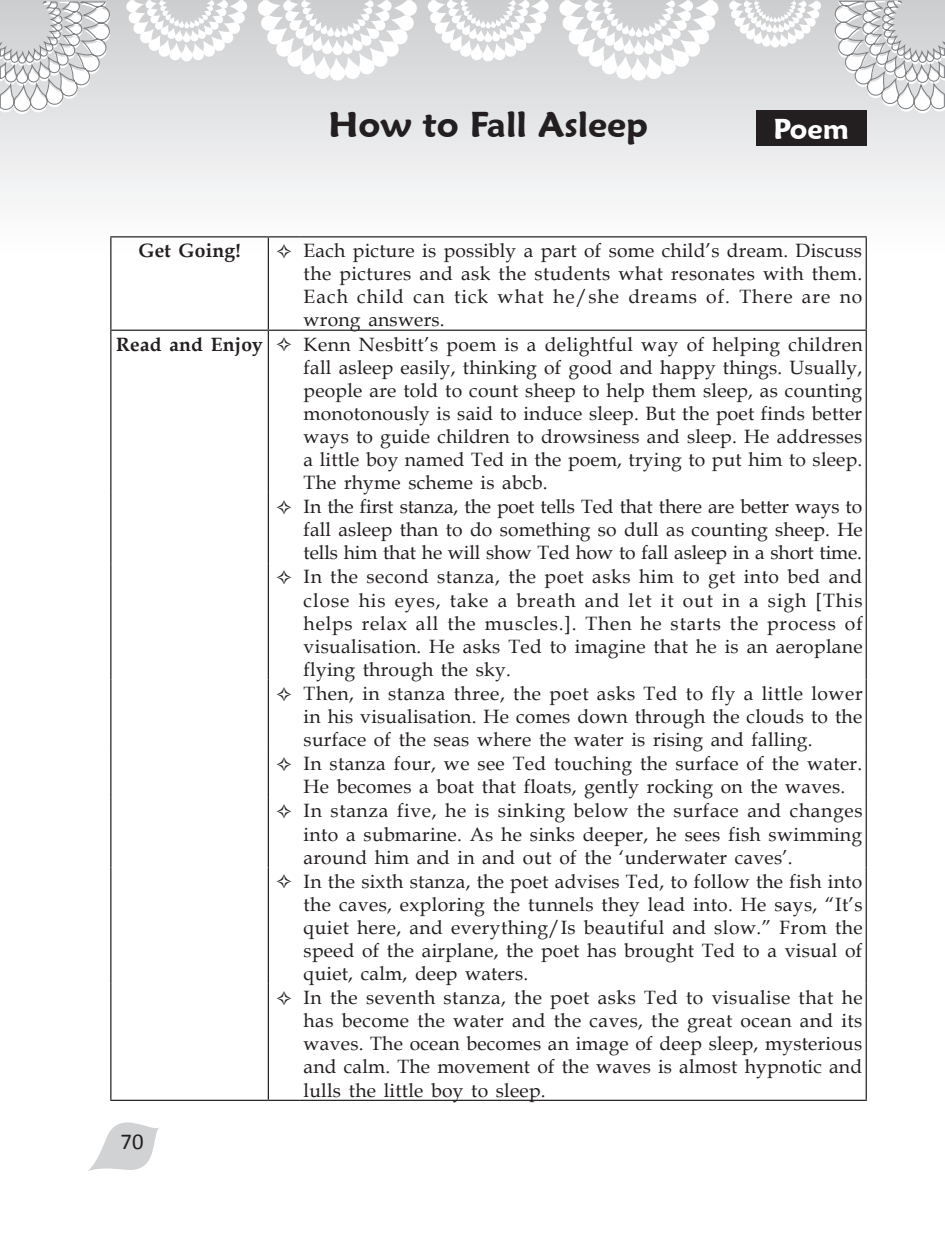
<style>
.page{position:relative;width:945px;height:1260px;background:#fff}
.page>*{position:absolute;margin:0;border:0;box-sizing:border-box;transform-origin:0 0}
.Chapter_head{font:600 35px "Maiandra GD";color:#231f20}
.Chapter_head-2{font:600 28px "Maiandra GD";color:#fff}
.t1{font:22.75px "Calibri";color:#231f20}
.Body_text{font:19.25px/23.1px "Book Antiqua";letter-spacing:.01em;color:#231f20;text-align:justify}
.Body_text-2{font:700 19.25px "Book Antiqua";letter-spacing:.01em;color:#231f20}
</style>
<div class="page">
<div style="left:0;top:0;width:944px;height:288px;background:linear-gradient(to bottom,#cdced1,#fff)"></div>
<svg style="left:559px;top:0;width:160px;height:81px"></svg>
<svg style="left:258px;top:0;width:159px;height:81px"></svg>
<svg style="left:427px;top:0;width:122px;height:61px"></svg>
<svg style="left:126px;top:0;width:121px;height:61px"></svg>
<svg style="left:729px;top:1px;width:92px;height:46px"></svg>
<svg style="left:834px;top:0;width:110px;height:114px"></svg>
<svg style="left:0;top:0;width:111px;height:115px"></svg>
<svg style="left:88px;top:1122px;width:71px;height:49px"></svg>
<hr style="left:110px;top:236px;width:158px;height:1px;background:#231f20">
<hr style="left:110px;top:237px;width:1px;height:93px;background:#231f20">
<hr style="left:268px;top:236px;width:32px;height:1px;background:#231f20">
<hr style="left:300px;top:236px;width:567px;height:1px;background:#231f20">
<hr style="left:866px;top:237px;width:1px;height:93px;background:#231f20">
<hr style="left:110px;top:331px;width:1px;height:162px;background:#231f20">
<hr style="left:866px;top:331px;width:1px;height:162px;background:#231f20">
<hr style="left:110px;top:493px;width:1px;height:70px;background:#231f20">
<hr style="left:866px;top:493px;width:1px;height:70px;background:#231f20">
<hr style="left:110px;top:563px;width:1px;height:117px;background:#231f20">
<hr style="left:866px;top:563px;width:1px;height:117px;background:#231f20">
<hr style="left:110px;top:680px;width:1px;height:70px;background:#231f20">
<hr style="left:866px;top:680px;width:1px;height:70px;background:#231f20">
<hr style="left:110px;top:750px;width:1px;height:47px;background:#231f20">
<hr style="left:866px;top:750px;width:1px;height:47px;background:#231f20">
<hr style="left:110px;top:797px;width:1px;height:70px;background:#231f20">
<hr style="left:866px;top:797px;width:1px;height:70px;background:#231f20">
<hr style="left:110px;top:867px;width:1px;height:117px;background:#231f20">
<hr style="left:866px;top:867px;width:1px;height:117px;background:#231f20">
<hr style="left:110px;top:984px;width:1px;height:116px;background:#231f20">
<hr style="left:866px;top:984px;width:1px;height:116px;background:#231f20">
<hr style="left:110px;top:1100px;width:158px;height:1px;background:#231f20">
<hr style="left:268px;top:1100px;width:32px;height:1px;background:#231f20">
<hr style="left:300px;top:1100px;width:567px;height:1px;background:#231f20">
<hr style="left:268px;top:237px;width:1px;height:93px;background:#231f20">
<hr style="left:110px;top:330px;width:158px;height:1px;background:#231f20">
<hr style="left:268px;top:330px;width:32px;height:1px;background:#231f20">
<hr style="left:268px;top:331px;width:1px;height:162px;background:#231f20">
<hr style="left:300px;top:330px;width:567px;height:1px;background:#231f20">
<hr style="left:268px;top:493px;width:1px;height:70px;background:#231f20">
<hr style="left:268px;top:563px;width:1px;height:117px;background:#231f20">
<hr style="left:268px;top:680px;width:1px;height:70px;background:#231f20">
<hr style="left:268px;top:750px;width:1px;height:47px;background:#231f20">
<hr style="left:268px;top:797px;width:1px;height:70px;background:#231f20">
<hr style="left:268px;top:867px;width:1px;height:117px;background:#231f20">
<hr style="left:268px;top:984px;width:1px;height:116px;background:#231f20">
<div style="left:756px;top:110px;width:110px;height:36px;background:#231f20"></div>
<svg style="left:277px;top:244px;width:14px;height:14px"></svg>
<p class="Chapter_head" style="left:329px;top:103px;width:321px">How to Fall Asleep</p>
<p class="Chapter_head-2" style="left:774px;top:112px;width:77px">Poem</p>
<p class="Body_text-2" style="left:138px;top:237px;width:104px">Get Going!</p>
<p class="Body_text" style="left:304px;top:239px;width:560px">Each picture is possibly a part of some child’s dream. Discuss the pictures and ask the students what resonates with them.<br>Each child can tick what he/she dreams of. There are no wrong answers.</p>
<p class="Body_text-2" style="left:116px;top:331px;width:148px">Read and Enjoy</p>
<p class="Body_text" style="left:304px;top:332px;width:561px">Kenn Nesbitt’s poem is a delightful way of helping children fall asleep easily, thinking of good and happy things. Usually, people are told to count sheep to help them sleep, as counting monotonously is said to induce sleep. But the poet finds better ways to guide children to drowsiness and sleep. He addresses a little boy named Ted in the poem, trying to put him to sleep.<br>The rhyme scheme is abcb.</p>
<p class="Body_text" style="left:304px;top:495px;width:561px">In the first stanza, the poet tells Ted that there are better ways to fall asleep than to do something so dull as counting sheep. He tells him that he will show Ted how to fall asleep in a short time.</p>
<p class="Body_text" style="left:304px;top:565px;width:561px">In the second stanza, the poet asks him to get into bed and close his eyes, take a breath and let it out in a sigh [This helps relax all the muscles.]. Then he starts the process of visualisation. He asks Ted to imagine that he is an aeroplane flying through the sky.</p>
<p class="Body_text" style="left:304px;top:681px;width:560px">Then, in stanza three, the poet asks Ted to fly a little lower in his visualisation. He comes down through the clouds to the surface of the seas where the water is rising and falling.</p>
<p class="Body_text" style="left:304px;top:752px;width:560px">In stanza four, we see Ted touching the surface of the water.<br>He becomes a boat that floats, gently rocking on the waves.</p>
<p class="Body_text" style="left:304px;top:799px;width:560px">In stanza five, he is sinking below the surface and changes into a submarine. As he sinks deeper, he sees fish swimming around him and in and out of the ‘underwater caves’.</p>
<p class="Body_text" style="left:304px;top:869px;width:561px">In the sixth stanza, the poet advises Ted, to follow the fish into the caves, exploring the tunnels they lead into. He says, “It’s quiet here, and everything/Is beautiful and slow.” From the speed of the airplane, the poet has brought Ted to a visual of quiet, calm, deep waters.</p>
<p class="Body_text" style="left:304px;top:986px;width:561px">In the seventh stanza, the poet asks Ted to visualise that he has become the water and the caves, the great ocean and its waves. The ocean becomes an image of deep sleep, mysterious and calm. The movement of the waves is almost hypnotic and lulls the little boy to sleep.</p>
<p class="t1" style="left:120px;top:1127px;width:25px">70</p>
</div>
